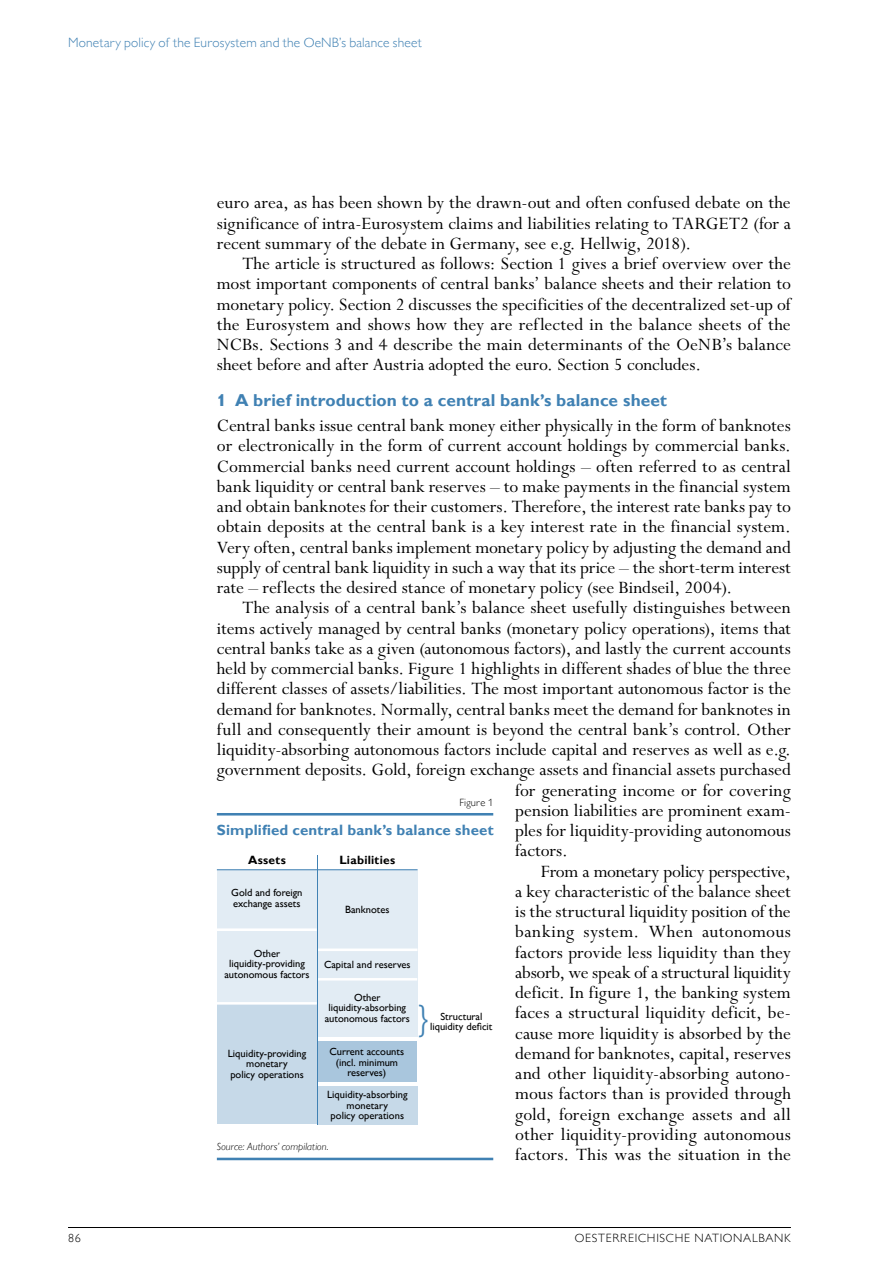
<style>
.page{position:relative;width:893px;height:1263px;background:#fff}
.page>*{position:absolute;margin:0;border:0;box-sizing:border-box;transform-origin:0 0}
.t1{font:300 35.4px "Gill Sans MT Pro";color:#4081b3}
.Text{font:19.5px/20.2px "Perpetua Std";color:#000;text-align:justify}
.Text_ohne_Einzug{font:19.5px/20.2px "Perpetua Std";color:#000;text-align:justify}
.H3_Titel_blau{font:700 17.25px "Gill Sans MT Pro";letter-spacing:.005em;color:#4081b3}
.t2{font:700 15px "Gill Sans MT Pro";letter-spacing:.01em;color:#4081b3}
.t3{font:300 13.5px "Gill Sans MT Pro";letter-spacing:.01em;color:#4081b3}
.t4{font:300 12px "Gill Sans MT Pro";letter-spacing:.06em;color:#000}
.t5{font:700 12px "Gill Sans MT Pro";letter-spacing:.02em;color:#000}
.t6{font:500 10.5px/10.5px "Gill Sans MT Pro";color:#000;text-align:center}
.t7{font:italic 300 10.5px "Gill Sans MT Pro";letter-spacing:.01em;color:#000}
.t8{font:300 10.5px "Gill Sans MT Pro";letter-spacing:.015em;color:#000}
</style>
<div class="page">
<hr style="left:68px;top:1227px;width:723px;height:1px;background:#000">
<hr style="left:217px;top:813px;width:276px;height:2px;background:#4081b3">
<hr style="left:217px;top:1158px;width:276px;height:2px;background:#4081b3">
<div style="left:217px;top:1003px;width:100px;height:121px;background:#c6d9e8"></div>
<div style="left:317px;top:870px;width:100px;height:80px;background:#e2ecf4"></div>
<div style="left:317px;top:1041px;width:99px;height:41px;background:#a9c6dd"></div>
<div style="left:317px;top:1086px;width:100px;height:38px;background:#c6d9e8"></div>
<div style="left:217px;top:930px;width:100px;height:73px;background:#e2ecf4"></div>
<div style="left:317px;top:1005px;width:100px;height:32px;background:#e2ecf4"></div>
<div style="left:217px;top:870px;width:100px;height:60px;background:#e2ecf4"></div>
<div style="left:317px;top:950px;width:100px;height:55px;background:#e2ecf4"></div>
<hr style="left:217px;top:869px;width:200px;height:1px;background:#4081b3">
<hr style="left:217px;top:928px;width:100px;height:3px;background:#fff">
<hr style="left:217px;top:1002px;width:100px;height:2px;background:#fff">
<hr style="left:318px;top:948px;width:99px;height:3px;background:#fff">
<hr style="left:317px;top:978px;width:100px;height:2px;background:#fff">
<hr style="left:317px;top:855px;width:1px;height:269px;background:#4081b3">
<p class="t3" style="left:68px;top:35px;width:355px">Monetary policy of the Eurosystem and the OeNB’s balance sheet</p>
<p class="Text" style="left:217px;top:193px;width:576px">euro area, as has been shown by the drawn-out and often confused debate on the significance of intra-Eurosystem claims and liabilities relating to TARGET2 (for a recent summary of the debate in Germany, see e.g. Hellwig, 2018).</p>
<p class="Text" style="left:217px;top:254px;width:576px;text-indent:26px">The article is structured as follows: Section 1 gives a brief overview over the most important components of central banks’ balance sheets and their relation to monetary policy. Section 2 discusses the specificities of the decentralized set-up of the Eurosystem and shows how they are reflected in the balance sheets of the NCBs. Sections 3 and 4 describe the main determinants of the OeNB’s balance sheet before and after Austria adopted the euro. Section 5 concludes.</p>
<h3 class="H3_Titel_blau" style="left:217px;top:389px;width:452px">1 A brief introduction to a central bank’s balance sheet</h3>
<p class="Text_ohne_Einzug" style="left:217px;top:416px;width:576px">Central banks issue central bank money either physically in the form of banknotes or electronically in the form of current account holdings by commercial banks.<br>Commercial banks need current account holdings – often referred to as central bank liquidity or central bank reserves – to make payments in the financial system and obtain banknotes for their customers. Therefore, the interest rate banks pay to obtain deposits at the central bank is a key interest rate in the financial system.<br>Very often, central banks implement monetary policy by adjusting the demand and supply of central bank liquidity in such a way that its price – the short-term interest rate – reflects the desired stance of monetary policy (see Bindseil, 2004).</p>
<p class="Text" style="left:242px;top:598px;width:550px">The analysis of a central bank’s balance sheet usefully distinguishes between</p>
<p class="Text" style="left:217px;top:619px;width:576px">items actively managed by central banks (monetary policy operations), items that</p>
<p class="Text" style="left:217px;top:639px;width:575px">central banks take as a given (autonomous factors), and lastly the current accounts</p>
<p class="Text" style="left:217px;top:659px;width:576px">held by commercial banks. Figure 1 highlights in different shades of blue the three</p>
<p class="Text" style="left:217px;top:679px;width:576px">different classes of assets/liabilities. The most important autonomous factor is the</p>
<p class="Text" style="left:217px;top:700px;width:575px">demand for banknotes. Normally, central banks meet the demand for banknotes in</p>
<p class="Text" style="left:217px;top:720px;width:576px">full and consequently their amount is beyond the central bank’s control. Other</p>
<p class="Text" style="left:217px;top:740px;width:576px">liquidity-absorbing autonomous factors include capital and reserves as well as e.g.</p>
<p class="Text" style="left:217px;top:760px;width:576px">government deposits. Gold, foreign exchange assets and financial assets purchased</p>
<p class="Text" style="left:515px;top:781px;width:277px">for generating income or for covering</p>
<p class="Text" style="left:515px;top:801px;width:277px">pension liabilities are prominent exam-</p>
<p class="Text" style="left:515px;top:821px;width:277px">ples for liquidity-providing autonomous</p>
<p class="Text" style="left:515px;top:841px;width:54px">factors.</p>
<p class="Text" style="left:515px;top:862px;width:277px;text-indent:26px">From a monetary policy perspective, a key characteristic of the balance sheet is the structural liquidity position of the banking system. When autonomous factors provide less liquidity than they absorb, we speak of a structural liquidity deficit. In figure 1, the banking system faces a structural liquidity deficit, be&shy;cause more liquidity is absorbed by the demand for banknotes, capital, reserves and other liquidity-absorbing autono&shy;mous factors than is provided through gold, foreign exchange assets and all other liquidity-providing autonomous factors. This was the situation in the</p>
<p class="t8" style="left:459px;top:796px;width:35px">Figure 1</p>
<p class="t2" style="left:217px;top:820px;width:279px">Simplified central bank’s balance sheet</p>
<p class="t5" style="left:339px;top:853px;width:57px">Liabilities</p>
<p class="t5" style="left:248px;top:853px;width:39px">Assets</p>
<p class="t6" style="left:231px;top:887px;width:73px;text-align:left">Gold and foreign exchange assets</p>
<p class="t6" style="left:345px;top:904px;width:46px">Banknotes</p>
<p class="t6" style="left:224px;top:948px;width:87px">Other liquidity-providing autonomous factors</p>
<p class="t6" style="left:324px;top:959px;width:88px">Capital and reserves</p>
<p class="t6" style="left:325px;top:992px;width:87px">Other liquidity-absorbing autonomous factors</p>
<p class="t6" style="left:329px;top:1046px;width:76px">Current accounts (incl. minimum reserves)</p>
<p class="t6" style="left:327px;top:1089px;width:82px">Liquidity-absorbing monetary<br>policy operations</p>
<p class="t1" style="left:418px;top:996px;width:13px">}</p>
<p class="t6" style="left:430px;top:1011px;width:64px">Structural liquidity deficit</p>
<p class="t6" style="left:228px;top:1047px;width:80px">Liquidity-providing monetary<br>policy operations</p>
<p class="t7" style="left:217px;top:1140px;width:113px">Source: Authors’ compilation.</p>
<p class="t4" style="left:68px;top:1231px;width:14px">86</p>
<p class="t4" style="left:575px;top:1231px;width:218px">OESTERREICHISCHE NATIONALBANK</p>
</div>
